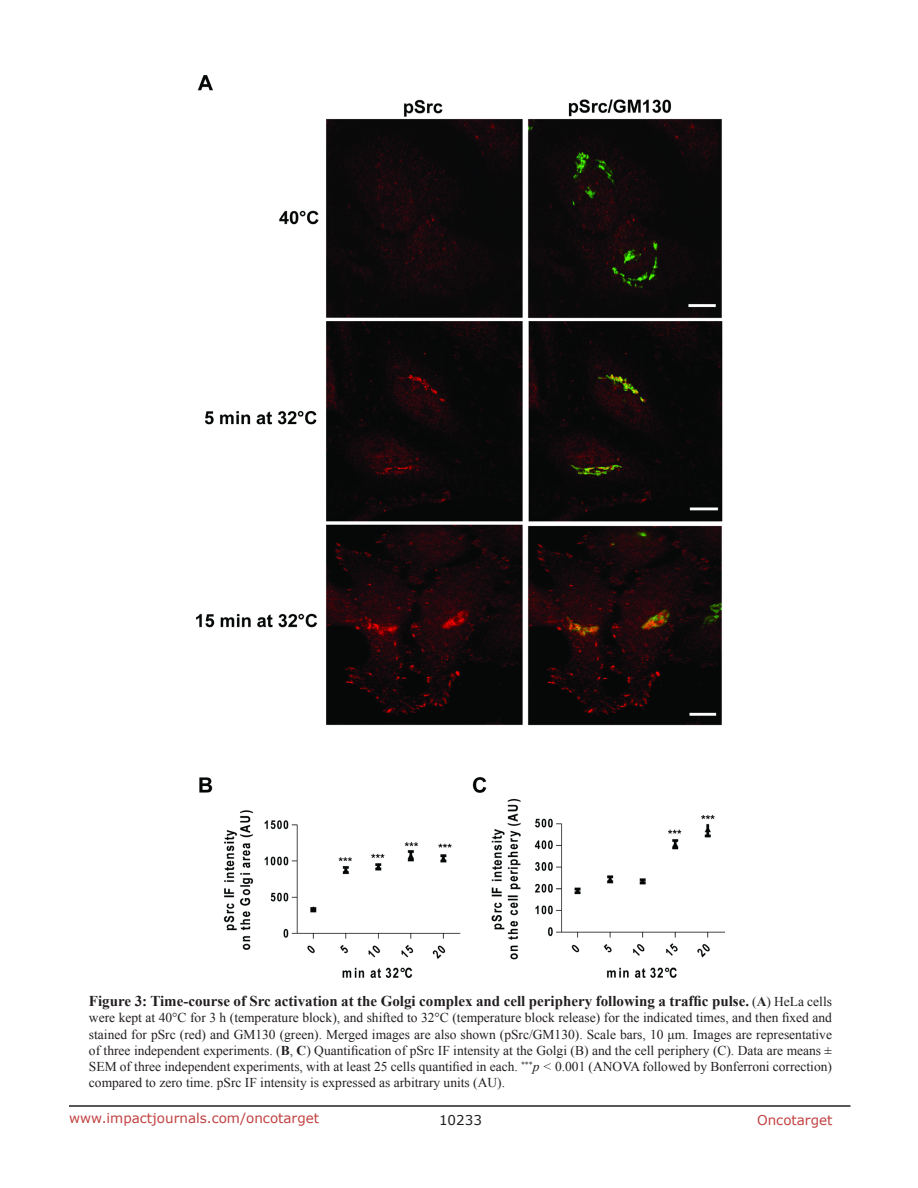
<style>
.page{position:relative;width:918px;height:1188px;background:#fff}
.page>*{position:absolute;margin:0;border:0;box-sizing:border-box;transform-origin:0 0}
.Figuretrx{font:700 15px "Times New Roman";color:#231f20}
.Figuretrx-2{font:13.5px/16.2px "Times New Roman";color:#231f20;text-align:justify}
.t1{font:13.5px "Verdana";color:#c24141}
.t2{font:13.5px "Verdana";color:#231f20}
.s1{font-weight:400;font-size:13.5px}
.s2{font-size:13.5px}
.s3{font-weight:700}
.s4{font-style:italic}
</style>
<div class="page">
<hr style="left:69px;top:1105px;width:781px;height:2px;background:#231f20">
<img style="left:196px;top:75px;width:529px;height:902px">
<p class="Figuretrx" style="left:89px;top:991px;width:745px">Figure 3: Time-course of Src activation at the Golgi complex and cell periphery following a traffic pulse. <span class="s1">(</span><span class="s2">A</span><span class="s1">) HeLa cells</span></p>
<p class="Figuretrx-2" style="left:89px;top:1010px;width:745px">were kept at 40°C for 3 h (temperature block), and shifted to 32°C (temperature block release) for the indicated times, and then fixed and stained for pSrc (red) and GM130 (green). Merged images are also shown (pSrc/GM130). Scale bars, 10 μm. Images are representative of three independent experiments. (<span class="s3">B</span>, <span class="s3">C</span>) Quantification of pSrc IF intensity at the Golgi (B) and the cell periphery (C). Data are means ± SEM of three independent experiments, with at least 25 cells quantified in each. <sup>***</sup><span class="s4">p &lt;</span> 0.001 (ANOVA followed by Bonferroni correction) compared to zero time. pSrc IF intensity is expressed as arbitrary units (AU).</p>
<p class="t1" style="left:69px;top:1109px;width:252px">www.impactjournals.com/oncotarget</p>
<p class="t2" style="left:439px;top:1111px;width:44px">10233</p>
<p class="t1" style="left:757px;top:1111px;width:77px">Oncotarget</p>
</div>
